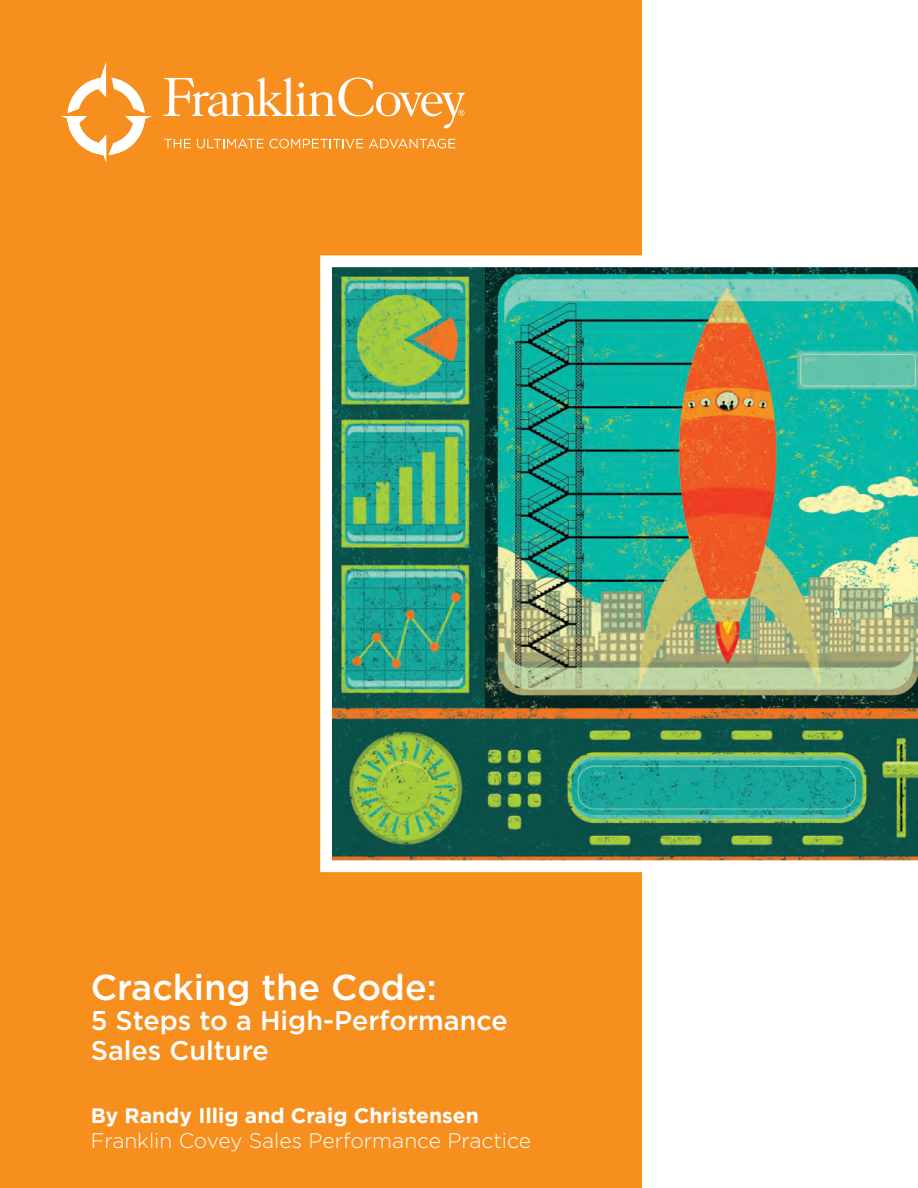
<style>
.page{position:relative;width:918px;height:1188px;background:#fff}
.page>*{position:absolute;margin:0;border:0;box-sizing:border-box;transform-origin:0 0}
.t1{font:500 36px "Gotham";color:#fff}
.t2{font:500 27px/30px "Gotham";color:#fff}
.t3{font:300 21px "Gotham";color:#fff}
.t4{font:700 21px "Gotham";color:#fff}
</style>
<div class="page">
<div style="left:0;top:1px;width:642px;height:1187px;background:#f68f1e"></div>
<svg style="left:60px;top:62px;width:92px;height:100px"></svg>
<svg style="left:163px;top:77px;width:302px;height:51px"></svg>
<svg style="left:164px;top:139px;width:27px;height:9px"></svg>
<svg style="left:197px;top:139px;width:67px;height:9px"></svg>
<svg style="left:270px;top:139px;width:93px;height:9px"></svg>
<svg style="left:369px;top:139px;width:86px;height:9px"></svg>
<img style="left:320px;top:255px;width:598px;height:617px">
<h1 class="t1" style="left:91px;top:963px;width:348px">Cracking the Code:</h1>
<p class="t2" style="left:91px;top:1005px;width:419px">5 Steps to a High-Performance<br>Sales Culture</p>
<p class="t4" style="left:91px;top:1101px;width:390px">By Randy Illig and Craig Christensen</p>
<p class="t3" style="left:91px;top:1128px;width:442px">Franklin Covey Sales Performance Practice</p>
</div>
